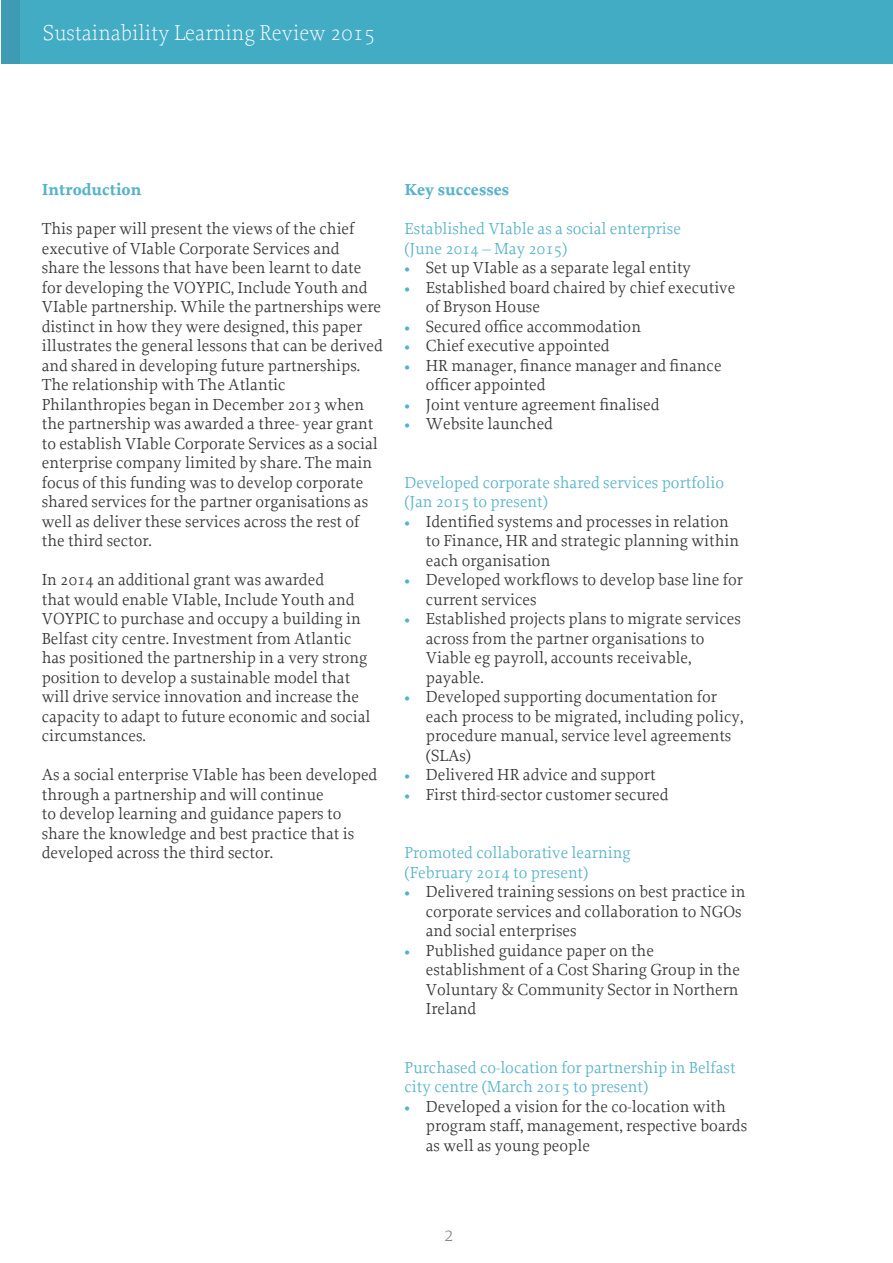
<style>
.page{position:relative;width:893px;height:1263px;background:#fff}
.page>*{position:absolute;margin:0;border:0;box-sizing:border-box;transform-origin:0 0}
.t1{font:200 22.5px "Proforma";color:#fff}
.t2{font:200 22.5px "Proforma";color:#858585}
.t3{font:16.8px/19.5px "Proforma";color:#373636}
.t4{font:16.8px/19.5px "Proforma";color:#58b3ca}
.t5{font:700 16.8px "Proforma";color:#58b3ca}
.s1{font-weight:700;font-size:16.5px;color:#52b3ca}
</style>
<div class="page">
<div style="left:2px;top:0;width:891px;height:64px;background:#43acc5"></div>
<div style="left:2px;top:0;width:18px;height:64px;background:#3d9cb3"></div>
<h1 class="t1" style="left:43px;top:20px;width:334px">Sustainability Learning Review 2015</h1>
<p class="t5" style="left:42px;top:179px;width:101px">Introduction</p>
<p class="t3" style="left:42px;top:219px;width:343px">This paper will present the views of the chief executive of VIable Corporate Services and<br>share the lessons that have been learnt to date for developing the VOYPIC, Include Youth and VIable partnership. While the partnerships were distinct in how they were designed, this paper illustrates the general lessons that can be derived and shared in developing future partnerships.<br>The relationship with The Atlantic Philanthropies began in December 2013 when the partnership was awarded a three- year grant to establish VIable Corporate Services as a social enterprise company limited by share. The main focus of this funding was to develop corporate shared services for the partner organisations as well as deliver these services across the rest of the third sector.</p>
<p class="t3" style="left:42px;top:570px;width:330px">In 2014 an additional grant was awarded<br>that would enable VIable, Include Youth and VOYPIC to purchase and occupy a building in Belfast city centre. Investment from Atlantic has positioned the partnership in a very strong position to develop a sustainable model that will drive service innovation and increase the capacity to adapt to future economic and social circumstances.</p>
<p class="t3" style="left:42px;top:765px;width:337px">As a social enterprise VIable has been developed through a partnership and will continue<br>to develop learning and guidance papers to share the knowledge and best practice that is developed across the third sector.</p>
<p class="t5" style="left:405px;top:179px;width:106px">Key successes</p>
<p class="t4" style="left:405px;top:219px;width:278px">Established VIable as a social enterprise (June 2014 – May 2015)</p>
<p class="t3" style="left:405px;top:258px;width:288px"><span class="s1">•</span> Set up VIable as a separate legal entity</p>
<p class="t3" style="left:426px;top:277px;width:311px;text-indent:-21px"><span class="s1">•</span> Established board chaired by chief executive of Bryson House</p>
<p class="t3" style="left:405px;top:316px;width:238px"><span class="s1">•</span> Secured office accommodation</p>
<p class="t3" style="left:405px;top:336px;width:207px"><span class="s1">•</span> Chief executive appointed</p>
<p class="t3" style="left:426px;top:355px;width:297px;text-indent:-21px"><span class="s1">•</span> HR manager, finance manager and finance officer appointed</p>
<p class="t3" style="left:405px;top:394px;width:256px"><span class="s1">•</span> Joint venture agreement finalised</p>
<p class="t3" style="left:405px;top:414px;width:150px"><span class="s1">•</span> Website launched</p>
<p class="t4" style="left:405px;top:472px;width:321px">Developed corporate shared services portfolio (Jan 2015 to present)</p>
<p class="t3" style="left:426px;top:511px;width:315px;text-indent:-21px"><span class="s1">•</span> Identified systems and processes in relation to Finance, HR and strategic planning within each organisation</p>
<p class="t3" style="left:426px;top:570px;width:319px;text-indent:-21px"><span class="s1">•</span> Developed workflows to develop base line for current services</p>
<p class="t3" style="left:426px;top:609px;width:316px;text-indent:-21px"><span class="s1">•</span> Established projects plans to migrate services across from the partner organisations to Viable eg payroll, accounts receivable, payable.</p>
<p class="t3" style="left:426px;top:687px;width:319px;text-indent:-21px"><span class="s1">•</span> Developed supporting documentation for each process to be migrated, including policy, procedure manual, service level agreements (SLAs)</p>
<p class="t3" style="left:405px;top:765px;width:253px"><span class="s1">•</span> Delivered HR advice and support</p>
<p class="t3" style="left:405px;top:784px;width:265px"><span class="s1">•</span> First third-sector customer secured</p>
<p class="t4" style="left:405px;top:843px;width:228px">Promoted collaborative learning (February 2014 to present)</p>
<p class="t3" style="left:426px;top:882px;width:321px;text-indent:-21px"><span class="s1">•</span> Delivered training sessions on best practice in corporate services and collaboration to NGOs and social enterprises</p>
<p class="t3" style="left:426px;top:940px;width:316px;text-indent:-21px"><span class="s1">•</span> Published guidance paper on the establishment of a Cost Sharing Group in the<br>Voluntary &amp; Community Sector in Northern<br>Ireland</p>
<p class="t4" style="left:405px;top:1057px;width:333px">Purchased co-location for partnership in Belfast city centre (March 2015 to present)</p>
<p class="t3" style="left:426px;top:1096px;width:323px;text-indent:-21px"><span class="s1">•</span> Developed a vision for the co-location with program staff, management, respective boards as well as young people</p>
<h1 class="t2" style="left:443px;top:1220px;width:13px">2</h1>
</div>
